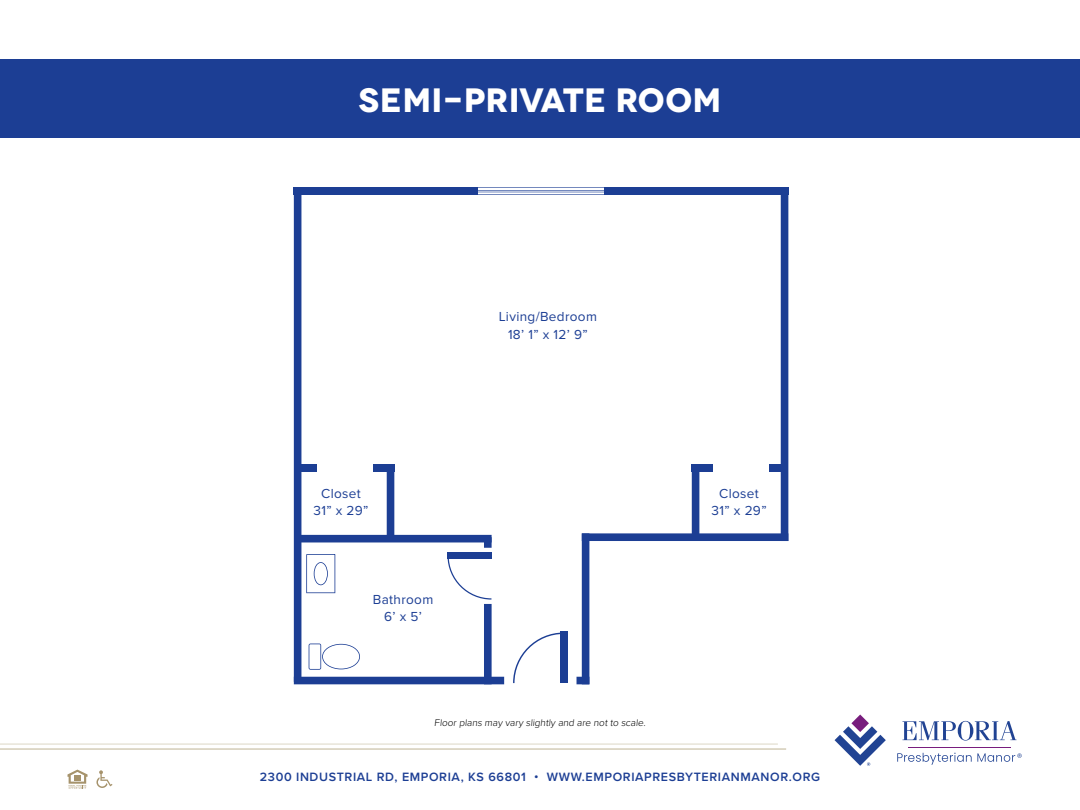
<style>
.page{position:relative;width:1080px;height:810px;background:#fff}
.page>*{position:absolute;margin:0;border:0;box-sizing:border-box;transform-origin:0 0}
.t1{font:700 33.75px "Novecentowide";letter-spacing:.005em;color:#fff}
.t2{font:13.5px/17.8px "Proxima Nova";letter-spacing:.025em;color:#1c3e94;text-align:center}
.t3{font:600 12.5px "Proxima Nova";letter-spacing:.05em;color:#1c3e94}
.t4{font:300 10px "Proxima Nova";color:#000}
</style>
<div class="page">
<div style="left:0;top:59px;width:1080px;height:78px;background:#1c3e94"></div>
<svg style="left:68px;top:770px;width:20px;height:19px"></svg>
<svg style="left:96px;top:770px;width:16px;height:18px"></svg>
<hr style="left:0;top:744px;width:778px;height:1px;background:#a8996e">
<hr style="left:0;top:748px;width:786px;height:2px;background:#a8996e">
<svg style="left:835px;top:715px;width:51px;height:51px"></svg>
<svg style="left:902px;top:721px;width:114px;height:20px"></svg>
<hr style="left:908px;top:747px;width:103px;height:1px;background:#781d7d">
<svg style="left:897px;top:753px;width:125px;height:12px"></svg>
<svg style="left:309px;top:644px;width:51px;height:26px"></svg>
<svg style="left:306px;top:554px;width:29px;height:39px"></svg>
<div style="left:294px;top:187px;width:7px;height:495px;background:#1c3e94"></div>
<div style="left:294px;top:187px;width:184px;height:8px;background:#1c3e94"></div>
<div style="left:604px;top:187px;width:184px;height:8px;background:#1c3e94"></div>
<div style="left:781px;top:188px;width:7px;height:353px;background:#1c3e94"></div>
<div style="left:582px;top:533px;width:206px;height:8px;background:#1c3e94"></div>
<div style="left:582px;top:533px;width:7px;height:151px;background:#1c3e94"></div>
<div style="left:577px;top:677px;width:12px;height:7px;background:#1c3e94"></div>
<div style="left:294px;top:677px;width:210px;height:7px;background:#1c3e94"></div>
<div style="left:484px;top:604px;width:8px;height:80px;background:#1c3e94"></div>
<div style="left:387px;top:469px;width:7px;height:68px;background:#1c3e94"></div>
<div style="left:692px;top:469px;width:7px;height:68px;background:#1c3e94"></div>
<div style="left:373px;top:465px;width:21px;height:7px;background:#1c3e94"></div>
<div style="left:692px;top:465px;width:21px;height:7px;background:#1c3e94"></div>
<div style="left:769px;top:465px;width:18px;height:7px;background:#1c3e94"></div>
<div style="left:295px;top:465px;width:22px;height:7px;background:#1c3e94"></div>
<div style="left:484px;top:537px;width:8px;height:11px;background:#1c3e94"></div>
<div style="left:300px;top:535px;width:192px;height:7px;background:#1c3e94"></div>
<svg style="left:513px;top:633px;width:47px;height:50px"></svg>
<div style="left:560px;top:632px;width:8px;height:51px;background:#1c3e94"></div>
<svg style="left:447px;top:558px;width:44px;height:42px"></svg>
<div style="left:447px;top:552px;width:45px;height:6px;background:#1c3e94"></div>
<hr style="left:454px;top:187px;width:155px;height:1px;background:#1c3e94">
<hr style="left:454px;top:194px;width:155px;height:1px;background:#1c3e94">
<hr style="left:455px;top:190px;width:156px;height:1px;background:#1c3e94">
<hr style="left:456px;top:192px;width:154px;height:1px;background:#1c3e94">
<h1 class="t1" style="left:359px;top:79px;width:364px">SEMI-PRIVATE ROOM</h1>
<p class="t2" style="left:499px;top:307px;width:100px">Living/Bedroom<br>18’ 1” x 12’ 9”</p>
<p class="t2" style="left:314px;top:484px;width:57px">Closet<br>31” x 29”</p>
<p class="t2" style="left:712px;top:484px;width:57px">Closet<br>31” x 29”</p>
<p class="t2" style="left:373px;top:590px;width:62px">Bathroom<br>6’ x 5’</p>
<p class="t4" style="left:434px;top:715px;width:215px">Floor plans may vary slightly and are not to scale.</p>
<p class="t3" style="left:260px;top:768px;width:562px">2300 INDUSTRIAL RD, EMPORIA, KS 66801 • WWW.EMPORIAPRESBYTERIANMANOR.ORG</p>
</div>
